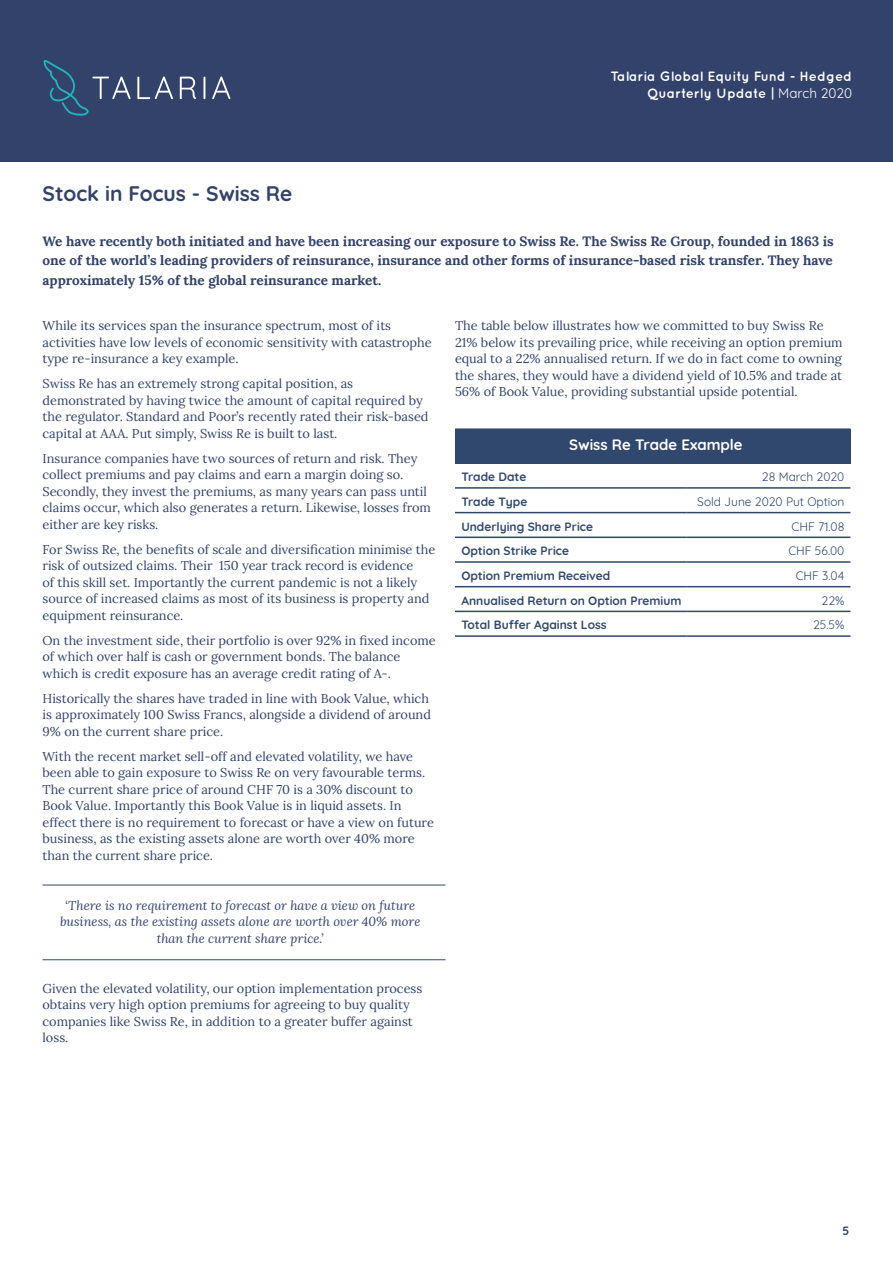
<style>
.page{position:relative;width:893px;height:1263px;background:#fff}
.page>*{position:absolute;margin:0;border:0;box-sizing:border-box;transform-origin:0 0}
.t1{font:700 21px "Quicksand";color:#32426a}
.t2{font:700 15px "Quicksand";color:#fff}
.t3{font:700 13.5px/19.5px "Lora";color:#32426a;text-align:justify}
.t4{font:700 13.5px/16.2px "Quicksand";color:#fff;text-align:right}
.t5{font:12.75px/16.5px "Lora";color:#32426a}
.t6{font:italic 12.75px/16.5px "Lora";color:#32426a;text-align:center}
.t7{font:700 12px "Quicksand";color:#31486e}
.t8{font:12px "Quicksand";color:#31486e}
.t9{font:700 12px "Quicksand";color:#32426a}
.s1{font-weight:400}
</style>
<div class="page">
<div style="left:0;top:0;width:893px;height:162px;background:#32426a"></div>
<svg style="left:137px;top:77px;width:36px;height:22px"></svg>
<svg style="left:180px;top:77px;width:16px;height:22px"></svg>
<svg style="left:203px;top:77px;width:2px;height:22px"></svg>
<svg style="left:212px;top:77px;width:18px;height:22px"></svg>
<svg style="left:44px;top:60px;width:87px;height:56px"></svg>
<hr style="left:43px;top:885px;width:402px;height:1px;background:#31486e">
<hr style="left:43px;top:959px;width:402px;height:1px;background:#31486e">
<div style="left:455px;top:429px;width:395px;height:34px;background:#31486e"></div>
<hr style="left:455px;top:428px;width:232px;height:2px;background:#31486e">
<hr style="left:687px;top:428px;width:163px;height:2px;background:#31486e">
<hr style="left:455px;top:462px;width:232px;height:2px;background:#31486e">
<hr style="left:687px;top:462px;width:163px;height:2px;background:#31486e">
<hr style="left:455px;top:487px;width:232px;height:2px;background:#31486e">
<hr style="left:687px;top:487px;width:163px;height:2px;background:#31486e">
<hr style="left:455px;top:512px;width:232px;height:1px;background:#31486e">
<hr style="left:687px;top:512px;width:163px;height:1px;background:#31486e">
<hr style="left:455px;top:536px;width:232px;height:2px;background:#31486e">
<hr style="left:687px;top:536px;width:163px;height:2px;background:#31486e">
<hr style="left:455px;top:561px;width:232px;height:2px;background:#31486e">
<hr style="left:687px;top:561px;width:163px;height:2px;background:#31486e">
<hr style="left:455px;top:586px;width:232px;height:1px;background:#31486e">
<hr style="left:687px;top:586px;width:163px;height:1px;background:#31486e">
<hr style="left:455px;top:611px;width:232px;height:1px;background:#31486e">
<hr style="left:687px;top:611px;width:163px;height:1px;background:#31486e">
<hr style="left:455px;top:635px;width:232px;height:2px;background:#31486e">
<hr style="left:687px;top:635px;width:163px;height:2px;background:#31486e">
<p class="t4" style="left:610px;top:68px;width:243px">Talaria Global Equity Fund - Hedged<br>Quarterly Update | <span class="s1">March 2020</span></p>
<h1 class="t1" style="left:43px;top:176px;width:251px">Stock in Focus - Swiss Re</h1>
<p class="t3" style="left:43px;top:230px;width:793px">We have recently both initiated and have been increasing our exposure to Swiss Re. The Swiss Re Group, founded in 1863 is one of the world’s leading providers of reinsurance, insurance and other forms of insurance-based risk transfer. They have approximately 15% of the global reinsurance market.</p>
<p class="t5" style="left:43px;top:317px;width:391px">While its services span the insurance spectrum, most of its activities have low levels of economic sensitivity with catastrophe type re-insurance a key example.</p>
<p class="t5" style="left:43px;top:375px;width:388px">Swiss Re has an extremely strong capital position, as demonstrated by having twice the amount of capital required by the regulator. Standard and Poor’s recently rated their risk-based capital at AAA. Put simply, Swiss Re is built to last.</p>
<p class="t5" style="left:43px;top:449px;width:390px">Insurance companies have two sources of return and risk. They collect premiums and pay claims and earn a margin doing so.<br>Secondly, they invest the premiums, as many years can pass until claims occur, which also generates a return. Likewise, losses from either are key risks.</p>
<p class="t5" style="left:43px;top:540px;width:394px">For Swiss Re, the benefits of scale and diversification minimise the risk of outsized claims. Their 150 year track record is evidence<br>of this skill set. Importantly the current pandemic is not a likely source of increased claims as most of its business is property and equipment reinsurance.</p>
<p class="t5" style="left:43px;top:631px;width:395px">On the investment side, their portfolio is over 92% in fixed income of which over half is cash or government bonds. The balance which is credit exposure has an average credit rating of A-.</p>
<p class="t5" style="left:43px;top:689px;width:390px">Historically the shares have traded in line with Book Value, which is approximately 100 Swiss Francs, alongside a dividend of around<br>9% on the current share price.</p>
<p class="t5" style="left:43px;top:747px;width:393px">With the recent market sell-off and elevated volatility, we have been able to gain exposure to Swiss Re on very favourable terms.<br>The current share price of around CHF 70 is a 30% discount to Book Value. Importantly this Book Value is in liquid assets. In effect there is no requirement to forecast or have a view on future business, as the existing assets alone are worth over 40% more than the current share price.</p>
<p class="t6" style="left:60px;top:897px;width:362px">‘There is no requirement to forecast or have a view on future business, as the existing assets alone are worth over 40% more than the current share price.’</p>
<p class="t5" style="left:43px;top:979px;width:381px">Given the elevated volatility, our option implementation process obtains very high option premiums for agreeing to buy quality companies like Swiss Re, in addition to a greater buffer against loss.</p>
<p class="t5" style="left:455px;top:317px;width:389px">The table below illustrates how we committed to buy Swiss Re 21% below its prevailing price, while receiving an option premium equal to a 22% annualised return. If we do in fact come to owning the shares, they would have a dividend yield of 10.5% and trade at 56% of Book Value, providing substantial upside potential.</p>
<p class="t2" style="left:569px;top:432px;width:175px">Swiss Re Trade Example</p>
<p class="t7" style="left:461px;top:467px;width:66px">Trade Date</p>
<p class="t8" style="left:762px;top:468px;width:84px">28 March 2020</p>
<p class="t7" style="left:461px;top:492px;width:67px">Trade Type</p>
<p class="t8" style="left:697px;top:492px;width:149px">Sold June 2020 Put Option</p>
<p class="t7" style="left:461px;top:516px;width:133px">Underlying Share Price</p>
<p class="t8" style="left:792px;top:517px;width:54px">CHF 71.08</p>
<p class="t7" style="left:461px;top:541px;width:109px">Option Strike Price</p>
<p class="t8" style="left:788px;top:542px;width:58px">CHF 56.00</p>
<p class="t7" style="left:461px;top:566px;width:150px">Option Premium Received</p>
<p class="t8" style="left:796px;top:566px;width:50px">CHF 3.04</p>
<p class="t7" style="left:461px;top:590px;width:222px">Annualised Return on Option Premium</p>
<p class="t8" style="left:821px;top:591px;width:24px">22%</p>
<p class="t7" style="left:461px;top:615px;width:147px">Total Buffer Against Loss</p>
<p class="t8" style="left:813px;top:616px;width:33px">25.5%</p>
<p class="t9" style="left:843px;top:1221px;width:8px">5</p>
</div>
